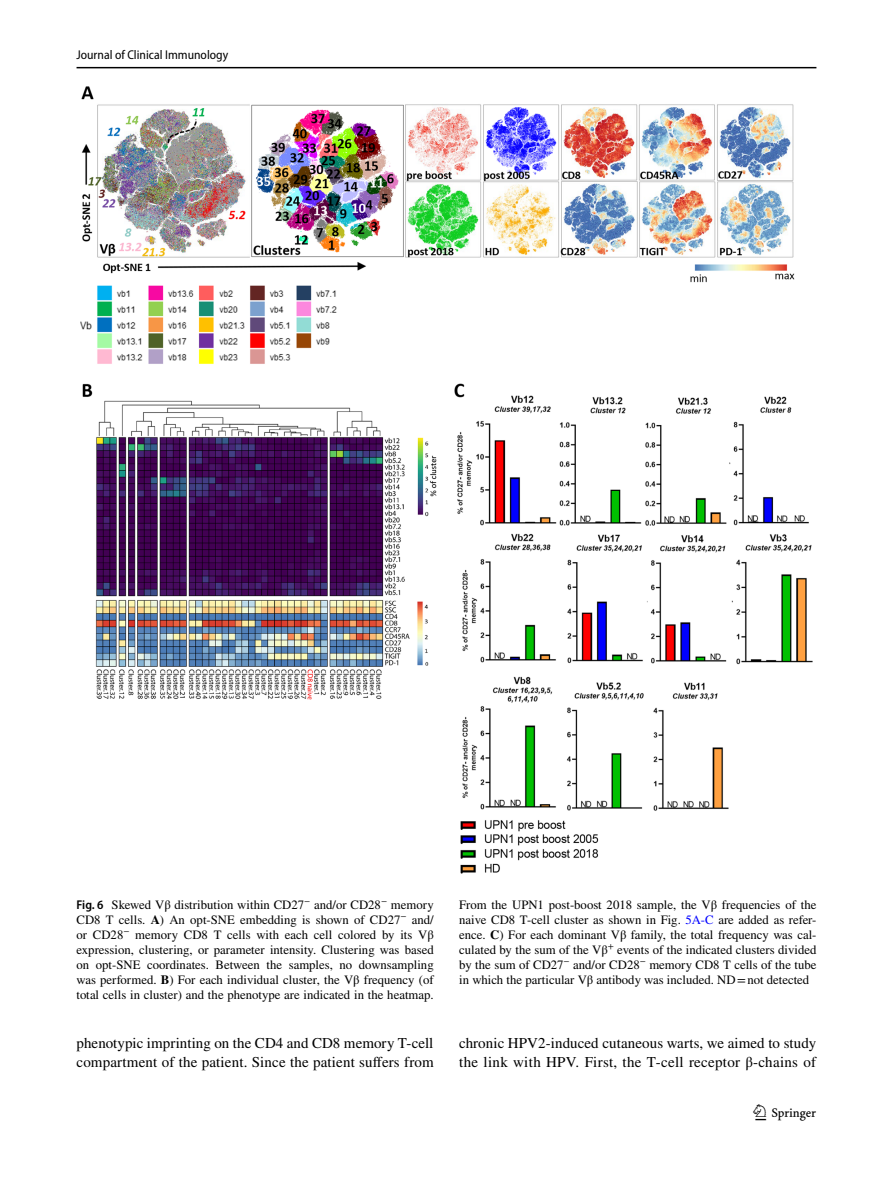
<style>
.page{position:relative;width:893px;height:1187px;background:#fff}
.page>*{position:absolute;margin:0;border:0;box-sizing:border-box;transform-origin:0 0}
.t1{font:22.5px "Springnew Regular 3";color:#000}
.t2{font:15px/18.8px "STIX";letter-spacing:.01em;color:#000}
.t3{font:12.75px/15px "STIX";color:#000;text-align:justify}
.t4{font:semi-condensed 12.75px "Myriad Pro";color:#000}
.s1{font-family:"Myriad Pro";font-weight:600;font-stretch:semi-condensed}
.s2{font-weight:700}
.s3{color:#00f}
</style>
<div class="page">
<hr style="left:77px;top:67px;width:739px;height:1px;background:#000">
<img style="left:81px;top:87px;width:731px;height:786px">
<p class="t4" style="left:77px;top:48px;width:153px">Journal of Clinical Immunology</p>
<p class="t3" style="left:77px;top:897px;width:359px"><span class="s1">Fig. 6</span> Skewed Vβ distribution within CD27<sup>−</sup> and/or CD28<sup>−</sup> memory CD8 T cells. <span class="s2">A</span>) An opt-SNE embedding is shown of CD27<sup>−</sup> and/ or CD28<sup>−</sup> memory CD8 T cells with each cell colored by its Vβ expression, clustering, or parameter intensity. Clustering was based on opt-SNE coordinates. Between the samples, no downsampling was performed. <span class="s2">B</span>) For each individual cluster, the Vβ frequency (of total cells in cluster) and the phenotype are indicated in the heatmap.</p>
<p class="t3" style="left:459px;top:897px;width:359px">From the UPN1 post-boost 2018 sample, the Vβ frequencies of the naive CD8 T-cell cluster as shown in Fig. <span class="s3">5A-C</span> are added as refer&shy;ence. <span class="s2">C</span>) For each dominant Vβ family, the total frequency was cal&shy;culated by the sum of the Vβ<sup>+</sup> events of the indicated clusters divided by the sum of CD27<sup>−</sup> and/or CD28<sup>−</sup> memory CD8 T cells of the tube in which the particular Vβ antibody was included. ND=not detected</p>
<p class="t2" style="left:77px;top:1034px;width:359px">phenotypic imprinting on the CD4 and CD8 memory T-cell compartment of the patient. Since the patient suffers from</p>
<p class="t2" style="left:459px;top:1034px;width:359px">chronic HPV2-induced cutaneous warts, we aimed to study the link with HPV. First, the T-cell receptor β-chains of</p>
<h1 class="t1" style="left:755px;top:1104px;width:62px">1 3</h1>
</div>
